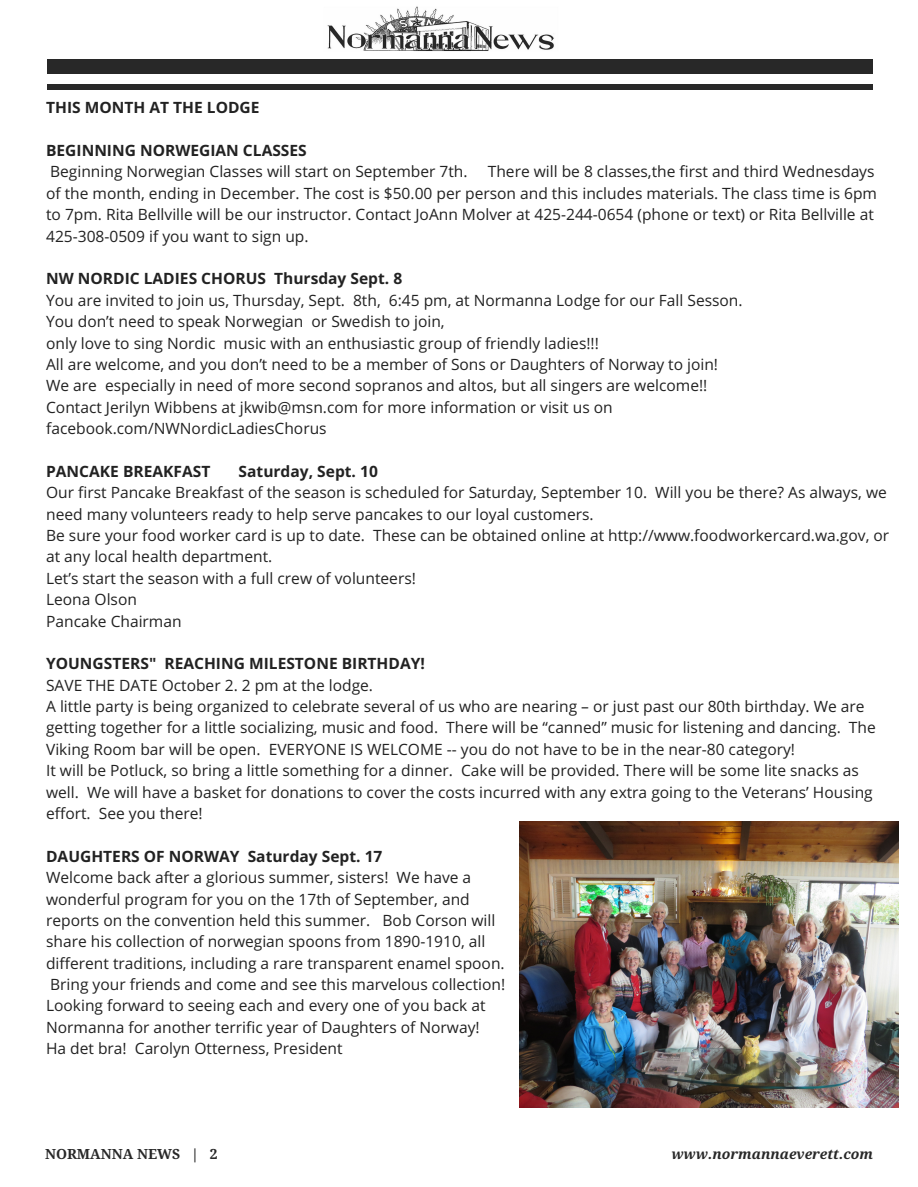
<style>
.page{position:relative;width:918px;height:1187px;background:#fff}
.page>*{position:absolute;margin:0;border:0;box-sizing:border-box;transform-origin:0 0}
.t1{font:15.6px/21.3px "Open Sans";color:#222}
.t2{font:700 15.6px "Open Sans";color:#222}
.t3{font:italic 700 13.95px "Droid Serif";color:#282828}
.t4{font:700 13.95px "Droid Serif";color:#282828}
</style>
<div class="page">
<div style="left:47px;top:84px;width:826px;height:5px;background:#282828"></div>
<div style="left:47px;top:59px;width:826px;height:14px;background:#282828"></div>
<img style="left:327px;top:6px;width:227px;height:45px">
<img style="left:520px;top:821px;width:379px;height:286px">
<p class="t2" style="left:46px;top:97px;width:215px">THIS MONTH AT THE LODGE</p>
<p class="t2" style="left:46px;top:139px;width:262px">BEGINNING NORWEGIAN CLASSES</p>
<p class="t1" style="left:50px;top:161px;width:419px">Beginning Norwegian Classes will start on September 7th.</p>
<p class="t1" style="left:46px;top:161px;width:832px;text-indent:442px">There will be 8 classes,the first and third Wednesdays of the month, ending in December. The cost is $50.00 per person and this includes materials. The class time is 6pm to 7pm. Rita Bellville will be our instructor. Contact JoAnn Molver at 425-244-0654 (phone or text) or Rita Bellville at 425-308-0509 if you want to sign up.</p>
<p class="t2" style="left:46px;top:268px;width:358px">NW NORDIC LADIES CHORUS Thursday Sept. 8</p>
<p class="t1" style="left:46px;top:289px;width:698px">You are invited to join us, Thursday, Sept. 8th, 6:45 pm, at Normanna Lodge for our Fall Sesson.<br>You don’t need to speak Norwegian or Swedish to join,<br>only love to sing Nordic music with an enthusiastic group of friendly ladies!!!<br>All are welcome, and you don’t need to be a member of Sons or Daughters of Norway to join!<br>We are especially in need of more second sopranos and altos, but all singers are welcome!!<br>Contact Jerilyn Wibbens at jkwib@msn.com for more information or visit us on facebook.com/NWNordicLadiesChorus</p>
<p class="t2" style="left:46px;top:460px;width:166px">PANCAKE BREAKFAST</p>
<p class="t2" style="left:239px;top:460px;width:141px">Saturday, Sept. 10</p>
<p class="t1" style="left:46px;top:481px;width:845px">Our first Pancake Breakfast of the season is scheduled for Saturday, September 10. Will you be there? As always, we need many volunteers ready to help serve pancakes to our loyal customers.<br>Be sure your food worker card is up to date. These can be obtained online at http://www.foodworkercard.wa.gov, or at any local health department.<br>Let’s start the season with a full crew of volunteers!<br>Leona Olson<br>Pancake Chairman</p>
<p class="t2" style="left:46px;top:652px;width:380px">YOUNGSTERS" REACHING MILESTONE BIRTHDAY!</p>
<p class="t1" style="left:46px;top:674px;width:831px">SAVE THE DATE October 2. 2 pm at the lodge.<br>A little party is being organized to celebrate several of us who are nearing – or just past our 80th birthday. We are getting together for a little socializing, music and food. There will be “canned” music for listening and dancing. The Viking Room bar will be open. EVERYONE IS WELCOME -- you do not have to be in the near-80 category!<br>It will be Potluck, so bring a little something for a dinner. Cake will be provided. There will be some lite snacks as well. We will have a basket for donations to cover the costs incurred with any extra going to the Veterans’ Housing effort. See you there!</p>
<p class="t2" style="left:46px;top:845px;width:338px">DAUGHTERS OF NORWAY Saturday Sept. 17</p>
<p class="t1" style="left:46px;top:866px;width:461px">Welcome back after a glorious summer, sisters! We have a wonderful program for you on the 17th of September, and reports on the convention held this summer. Bob Corson will share his collection of norwegian spoons from 1890-1910, all different traditions, including a rare transparent enamel spoon.<br>Bring your friends and come and see this marvelous collection!<br>Looking forward to seeing each and every one of you back at Normanna for another terrific year of Daughters of Norway!<br>Ha det bra! Carolyn Otterness, President</p>
<p class="t4" style="left:45px;top:1145px;width:174px">NORMANNA NEWS | 2</p>
<p class="t3" style="left:671px;top:1145px;width:203px">www.normannaeverett.com</p>
</div>
